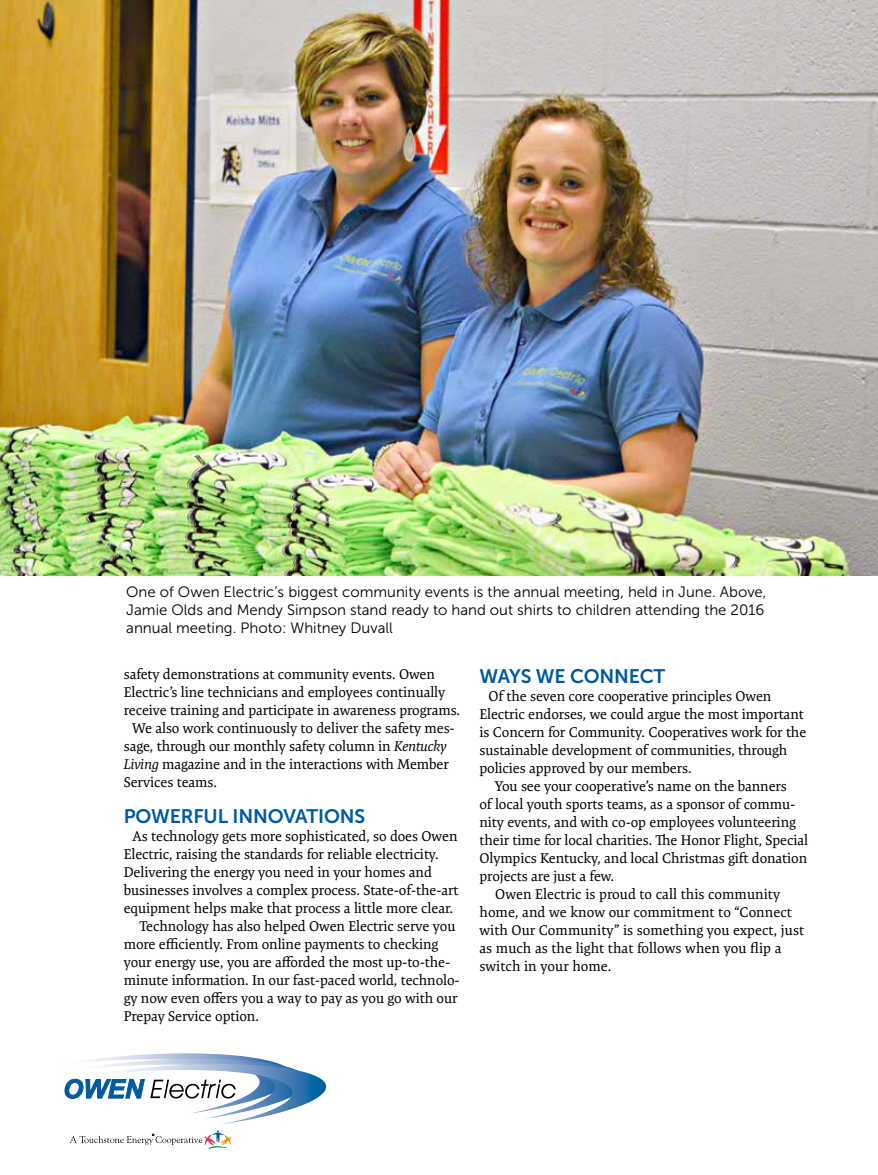
<style>
.page{position:relative;width:878px;height:1175px;background:#fff}
.page>*{position:absolute;margin:0;border:0;box-sizing:border-box;transform-origin:0 0}
.t1{font:19.5px "Museo Sans 700";letter-spacing:-.01em;color:#005a9c}
.t2{font:15px/18px "Museo Sans 300";color:#000}
.t3{font:14.25px/18px "Expo Serif Pro";letter-spacing:-.01em;color:#000}
.s1{font-style:italic}
</style>
<div class="page">
<img style="left:0;top:0;width:878px;height:576px">
<svg style="left:64px;top:1053px;width:262px;height:71px"></svg>
<svg style="left:70px;top:1130px;width:161px;height:18px"></svg>
<p class="t2" style="left:126px;top:583px;width:641px">One of Owen Electric’s biggest community events is the annual meeting, held in June. Above,<br>Jamie Olds and Mendy Simpson stand ready to hand out shirts to children attending the 2016 annual meeting. Photo: Whitney Duvall</p>
<p class="t3" style="left:124px;top:665px;width:313px">safety demonstrations at community events. Owen</p>
<p class="t3" style="left:124px;top:683px;width:323px">Electric’s line technicians and employees continually</p>
<p class="t3" style="left:124px;top:701px;width:338px">receive training and participate in awareness programs.</p>
<p class="t3" style="left:133px;top:719px;width:324px">We also work continuously to deliver the safety mes-</p>
<p class="t3" style="left:124px;top:737px;width:324px">sage, through our monthly safety column in <span class="s1">Kentucky</span></p>
<p class="t3" style="left:124px;top:755px;width:326px"><span class="s1">Living</span> magazine and in the interactions with Member</p>
<p class="t3" style="left:124px;top:773px;width:95px">Services teams.</p>
<h1 class="t1" style="left:124px;top:805px;width:243px">POWERFUL INNOVATIONS</h1>
<p class="t3" style="left:133px;top:827px;width:326px">As technology gets more sophisticated, so does Owen</p>
<p class="t3" style="left:124px;top:845px;width:316px">Electric, raising the standards for reliable electricity.</p>
<p class="t3" style="left:124px;top:863px;width:310px">Delivering the energy you need in your homes and</p>
<p class="t3" style="left:124px;top:881px;width:336px">businesses involves a complex process. State-of-the-art</p>
<p class="t3" style="left:124px;top:899px;width:331px">equipment helps make that process a little more clear.</p>
<p class="t3" style="left:139px;top:917px;width:317px">Technology has also helped Owen Electric serve you</p>
<p class="t3" style="left:124px;top:935px;width:316px">more efficiently. From online payments to checking</p>
<p class="t3" style="left:124px;top:953px;width:328px">your energy use, you are afforded the most up-to-the-</p>
<p class="t3" style="left:124px;top:971px;width:337px">minute information. In our fast-paced world, technolo-</p>
<p class="t3" style="left:124px;top:989px;width:335px">gy now even offers you a way to pay as you go with our</p>
<p class="t3" style="left:124px;top:1007px;width:137px">Prepay Service option.</p>
<h1 class="t1" style="left:479px;top:665px;width:187px">WAYS WE CONNECT</h1>
<p class="t3" style="left:479px;top:687px;width:328px;text-indent:9px">Of the seven core cooperative principles Owen Electric endorses, we could argue the most important is Concern for Community. Cooperatives work for the sustainable development of communities, through policies approved by our members.</p>
<p class="t3" style="left:495px;top:777px;width:293px">You see your cooperative’s name on the banners</p>
<p class="t3" style="left:479px;top:795px;width:317px">of local youth sports teams, as a sponsor of commu-</p>
<p class="t3" style="left:479px;top:813px;width:318px">nity events, and with co-op employees volunteering</p>
<p class="t3" style="left:479px;top:831px;width:330px">their time for local charities. The Honor Flight, Special</p>
<p class="t3" style="left:479px;top:849px;width:329px">Olympics Kentucky, and local Christmas gift donation</p>
<p class="t3" style="left:479px;top:867px;width:136px">projects are just a few.</p>
<p class="t3" style="left:495px;top:885px;width:286px">Owen Electric is proud to call this community</p>
<p class="t3" style="left:479px;top:903px;width:314px">home, and we know our commitment to “Connect</p>
<p class="t3" style="left:479px;top:921px;width:326px">with Our Community” is something you expect, just</p>
<p class="t3" style="left:479px;top:939px;width:303px">as much as the light that follows when you flip a</p>
<p class="t3" style="left:479px;top:957px;width:133px">switch in your home.</p>
</div>
